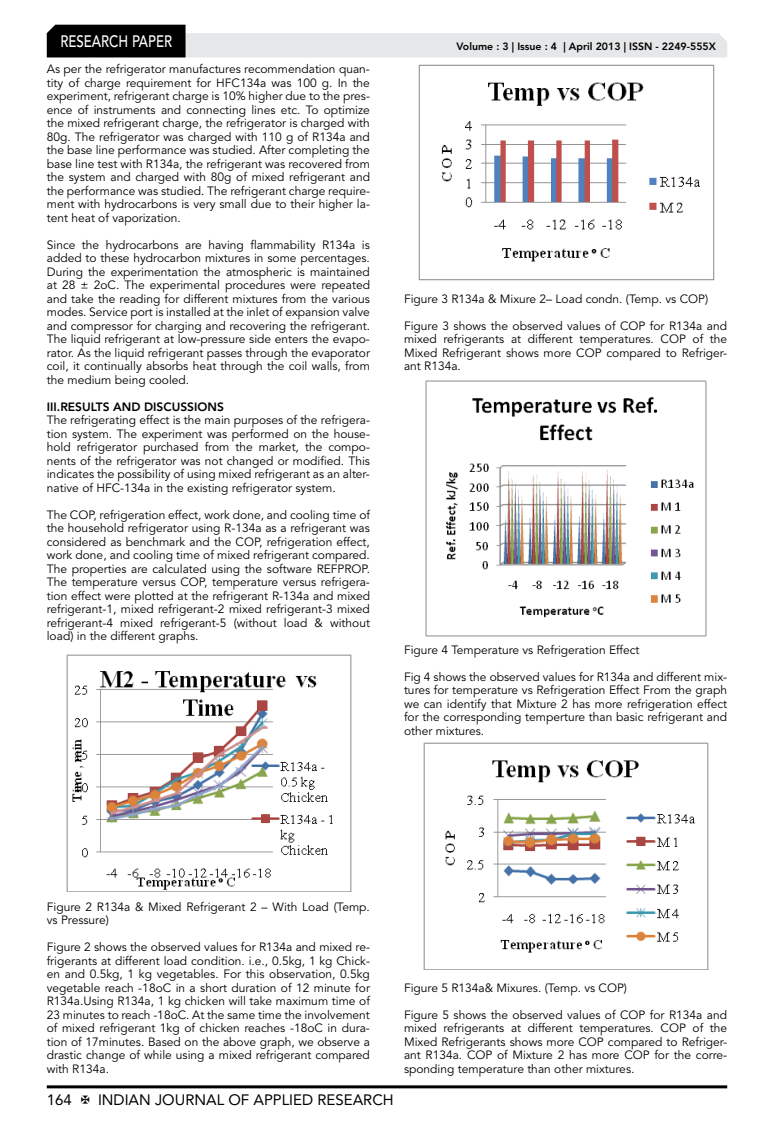
<style>
.page{position:relative;width:774px;height:1136px;background:#fff}
.page>*{position:absolute;margin:0;border:0;box-sizing:border-box;transform-origin:0 0}
.t1{font:500 16.5px "Avenir LT Std";color:#fff;scale:.8 1}
.t2{font:15px "Avenir LT Std";color:#000}
.t3{font:12px/13.5px "Avenir LT Std";color:#000;text-align:justify}
.t4{font:800 12px "Avenir LT Std";color:#000}
.t5{font:800 10.5px "Avenir LT Std";color:#000}
</style>
<div class="page">
<hr style="left:47px;top:1085px;width:680px;height:3px;background:#000">
<svg style="left:47px;top:25px;width:680px;height:32px"></svg>
<img style="left:67px;top:654px;width:284px;height:237px">
<img style="left:418px;top:64px;width:296px;height:216px">
<img style="left:426px;top:381px;width:280px;height:255px">
<img style="left:424px;top:742px;width:284px;height:227px">
<h1 class="t1" style="left:60px;top:32px;width:139px">RESEARCH PAPER</h1>
<p class="t3" style="left:47px;top:62px;width:325px">As per the refrigerator manufactures recommendation quan&shy;tity of charge requirement for HFC134a was 100 g. In the experiment, refrigerant charge is 10% higher due to the pres&shy;ence of instruments and connecting lines etc. To optimize the mixed refrigerant charge, the refrigerator is charged with 80g. The refrigerator was charged with 110 g of R134a and the base line performance was studied. After completing the base line test with R134a, the refrigerant was recovered from the system and charged with 80g of mixed refrigerant and the performance was studied. The refrigerant charge require&shy;ment with hydrocarbons is very small due to their higher la&shy;tent heat of vaporization.</p>
<p class="t3" style="left:47px;top:238px;width:325px">Since the hydrocarbons are having flammability R134a is added to these hydrocarbon mixtures in some percentages.<br>During the experimentation the atmospheric is maintained at 28 ± 2oC. The experimental procedures were repeated and take the reading for different mixtures from the various modes. Service port is installed at the inlet of expansion valve and compressor for charging and recovering the refrigerant.<br>The liquid refrigerant at low-pressure side enters the evapo&shy;rator. As the liquid refrigerant passes through the evaporator coil, it continually absorbs heat through the coil walls, from the medium being cooled.</p>
<p class="t4" style="left:47px;top:399px;width:179px">III.RESULTS AND DISCUSSIONS</p>
<p class="t3" style="left:47px;top:413px;width:325px">The refrigerating effect is the main purposes of the refrigera&shy;tion system. The experiment was performed on the house&shy;hold refrigerator purchased from the market, the compo&shy;nents of the refrigerator was not changed or modified. This indicates the possibility of using mixed refrigerant as an alter&shy;native of HFC-134a in the existing refrigerator system.</p>
<p class="t3" style="left:47px;top:508px;width:325px">The COP, refrigeration effect, work done, and cooling time of the household refrigerator using R-134a as a refrigerant was considered as benchmark and the COP, refrigeration effect, work done, and cooling time of mixed refrigerant compared.<br>The properties are calculated using the software REFPROP.<br>The temperature versus COP, temperature versus refrigera&shy;tion effect were plotted at the refrigerant R-134a and mixed refrigerant-1, mixed refrigerant-2 mixed refrigerant-3 mixed refrigerant-4 mixed refrigerant-5 (without load &amp; without load) in the different graphs.</p>
<p class="t5" style="left:456px;top:41px;width:261px">Volume : 3 | Issue : 4 | April 2013 | ISSN - 2249-555X</p>
<p class="t3" style="left:404px;top:292px;width:306px">Figure 3 R134a &amp; Mixure 2– Load condn. (Temp. vs COP)</p>
<p class="t3" style="left:404px;top:319px;width:325px">Figure 3 shows the observed values of COP for R134a and mixed refrigerants at different temperatures. COP of the Mixed Refrigerant shows more COP compared to Refriger&shy;ant R134a.</p>
<p class="t3" style="left:404px;top:643px;width:237px">Figure 4 Temperature vs Refrigeration Effect</p>
<p class="t3" style="left:404px;top:670px;width:325px">Fig 4 shows the observed values for R134a and different mix&shy;tures for temperature vs Refrigeration Effect From the graph we can identify that Mixture 2 has more refrigeration effect for the corresponding temperture than basic refrigerant and other mixtures.</p>
<p class="t3" style="left:47px;top:899px;width:325px">Figure 2 R134a &amp; Mixed Refrigerant 2 – With Load (Temp. vs Pressure)</p>
<p class="t3" style="left:47px;top:940px;width:325px">Figure 2 shows the observed values for R134a and mixed re&shy;frigerants at different load condition. i.e., 0.5kg, 1 kg Chick&shy;en and 0.5kg, 1 kg vegetables. For this observation, 0.5kg vegetable reach -18oC in a short duration of 12 minute for R134a.Using R134a, 1 kg chicken will take maximum time of 23 minutes to reach -18oC. At the same time the involvement of mixed refrigerant 1kg of chicken reaches -18oC in dura&shy;tion of 17minutes. Based on the above graph, we observe a drastic change of while using a mixed refrigerant compared with R134a.</p>
<p class="t2" style="left:47px;top:1090px;width:27px">164</p>
<p class="t2" style="left:98px;top:1090px;width:297px">INDIAN JOURNAL OF APPLIED RESEARCH</p>
<p class="t3" style="left:404px;top:980px;width:224px">Figure 5 R134a&amp; Mixures. (Temp. vs COP)</p>
<p class="t3" style="left:404px;top:1007px;width:325px">Figure 5 shows the observed values of COP for R134a and mixed refrigerants at different temperatures. COP of the Mixed Refrigerants shows more COP compared to Refriger&shy;ant R134a. COP of Mixture 2 has more COP for the corre&shy;sponding temperature than other mixtures.</p>
</div>
